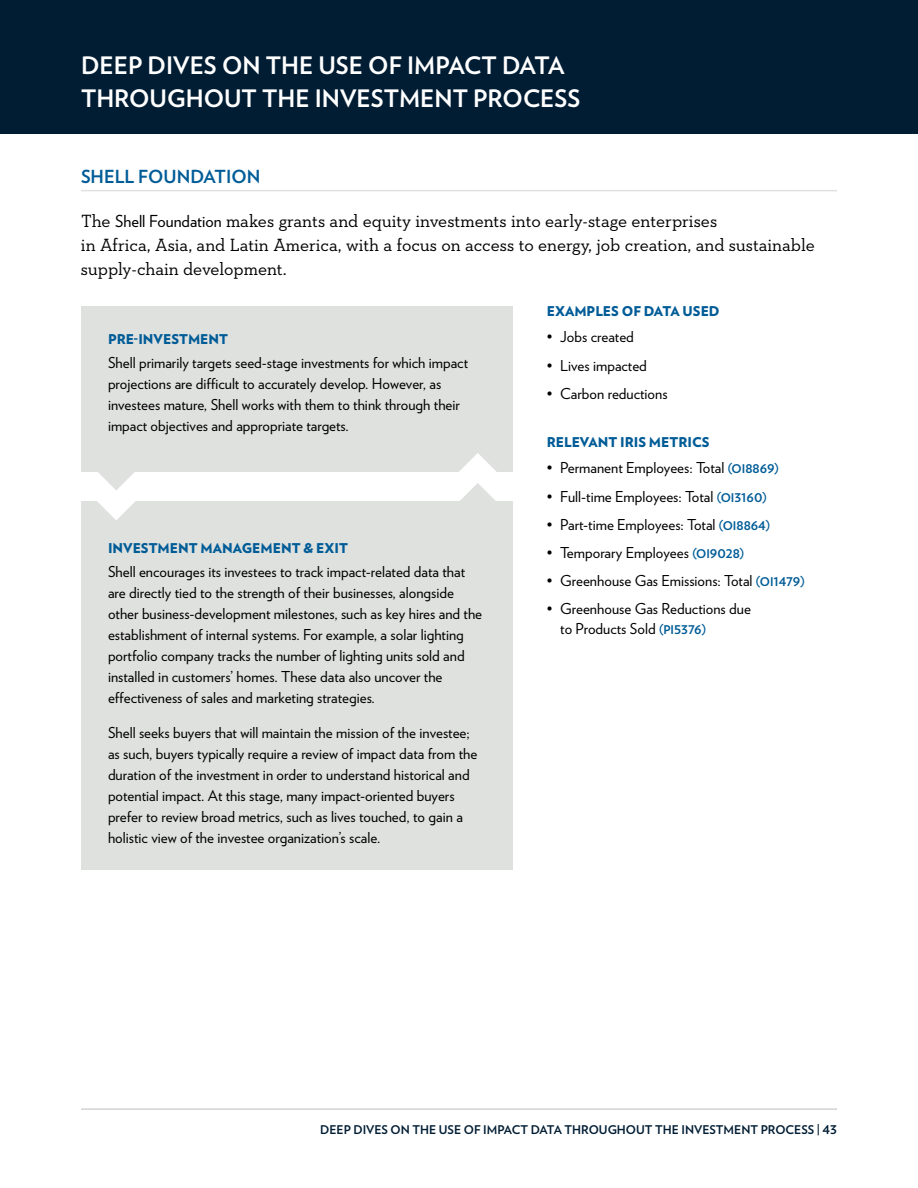
<style>
.page{position:relative;width:918px;height:1188px;background:#fff}
.page>*{position:absolute;margin:0;border:0;box-sizing:border-box;transform-origin:0 0}
.t1{font:700 24px/33px "Verlag";color:#fff}
.t2{font:18px/24px "Neutraface Slab Text";letter-spacing:-.005em;color:#000}
.t3{font:700 18px "Verlag";color:#005c97}
.t4{font:15px/21px "Verlag";color:#000}
.t5{font:900 13.5px "Verlag";color:#005c97}
.t6{font:700 12px "Verlag";color:#001d34}
.s1{font-family:"Verlag";font-size:16.5px}
.s2{font-weight:700;font-size:12px;color:#005c97}
</style>
<div class="page">
<hr style="left:81px;top:1108px;width:756px;height:2px;background:#d1d3d4">
<div style="left:0;top:0;width:918px;height:133px;background:#001d34"></div>
<hr style="left:81px;top:190px;width:756px;height:1px;background:#dfe1df">
<div style="left:81px;top:502px;width:432px;height:368px;background:#dfe1df"></div>
<div style="left:81px;top:306px;width:432px;height:166px;background:#dfe1df"></div>
<svg style="left:98px;top:472px;width:36px;height:18px"></svg>
<svg style="left:96px;top:501px;width:40px;height:19px"></svg>
<svg style="left:458px;top:483px;width:40px;height:19px"></svg>
<svg style="left:459px;top:453px;width:37px;height:19px"></svg>
<h1 class="t1" style="left:81px;top:48px;width:501px">DEEP DIVES ON THE USE OF IMPACT DATA<br>THROUGHOUT THE INVESTMENT PROCESS</h1>
<p class="t3" style="left:81px;top:163px;width:181px">SHELL FOUNDATION</p>
<p class="t2" style="left:81px;top:209px;width:736px">The <span class="s1">Shell Foundation</span> makes grants and equity investments into early-stage enterprises<br>in Africa, Asia, and Latin America, with a focus on access to energy, job creation, and sustainable supply-chain development.</p>
<p class="t5" style="left:547px;top:300px;width:174px">EXAMPLES OF DATA USED</p>
<p class="t4" style="left:547px;top:326px;width:89px">• Jobs created</p>
<p class="t4" style="left:547px;top:354px;width:102px">• Lives impacted</p>
<p class="t4" style="left:547px;top:382px;width:122px">• Carbon reductions</p>
<p class="t5" style="left:547px;top:431px;width:164px">RELEVANT IRIS METRICS</p>
<p class="t4" style="left:547px;top:457px;width:234px">• Permanent Employees: Total <span class="s2">(OI8869)</span></p>
<p class="t4" style="left:547px;top:485px;width:222px">• Full-time Employees: Total <span class="s2">(OI3160)</span></p>
<p class="t4" style="left:547px;top:513px;width:225px">• Part-time Employees: Total <span class="s2">(OI8864)</span></p>
<p class="t4" style="left:547px;top:541px;width:199px">• Temporary Employees <span class="s2">(OI9028)</span></p>
<p class="t4" style="left:547px;top:569px;width:260px">• Greenhouse Gas Emissions: Total <span class="s2">(OI1479)</span></p>
<p class="t4" style="left:560px;top:598px;width:192px;line-height:19.5px;text-indent:-14px">• Greenhouse Gas Reductions due to Products Sold <span class="s2">(PI5376)</span></p>
<p class="t5" style="left:108px;top:328px;width:122px">PRE-INVESTMENT</p>
<p class="t4" style="left:108px;top:352px;width:362px">Shell primarily targets seed-stage investments for which impact projections are difficult to accurately develop. However, as investees mature, Shell works with them to think through their impact objectives and appropriate targets.</p>
<p class="t5" style="left:108px;top:537px;width:242px">INVESTMENT MANAGEMENT &amp; EXIT</p>
<p class="t4" style="left:108px;top:561px;width:376px">Shell encourages its investees to track impact-related data that are directly tied to the strength of their businesses, alongside other business-development milestones, such as key hires and the establishment of internal systems. For example, a solar lighting portfolio company tracks the number of lighting units sold and installed in customers’ homes. These data also uncover the effectiveness of sales and marketing strategies.</p>
<p class="t4" style="left:108px;top:721px;width:371px">Shell seeks buyers that will maintain the mission of the investee; as such, buyers typically require a review of impact data from the duration of the investment in order to understand historical and potential impact. At this stage, many impact-oriented buyers prefer to review broad metrics, such as lives touched, to gain a holistic view of the investee organization’s scale.</p>
<p class="t6" style="left:320px;top:1120px;width:518px">DEEP DIVES ON THE USE OF IMPACT DATA THROUGHOUT THE INVESTMENT PROCESS | 43</p>
</div>
